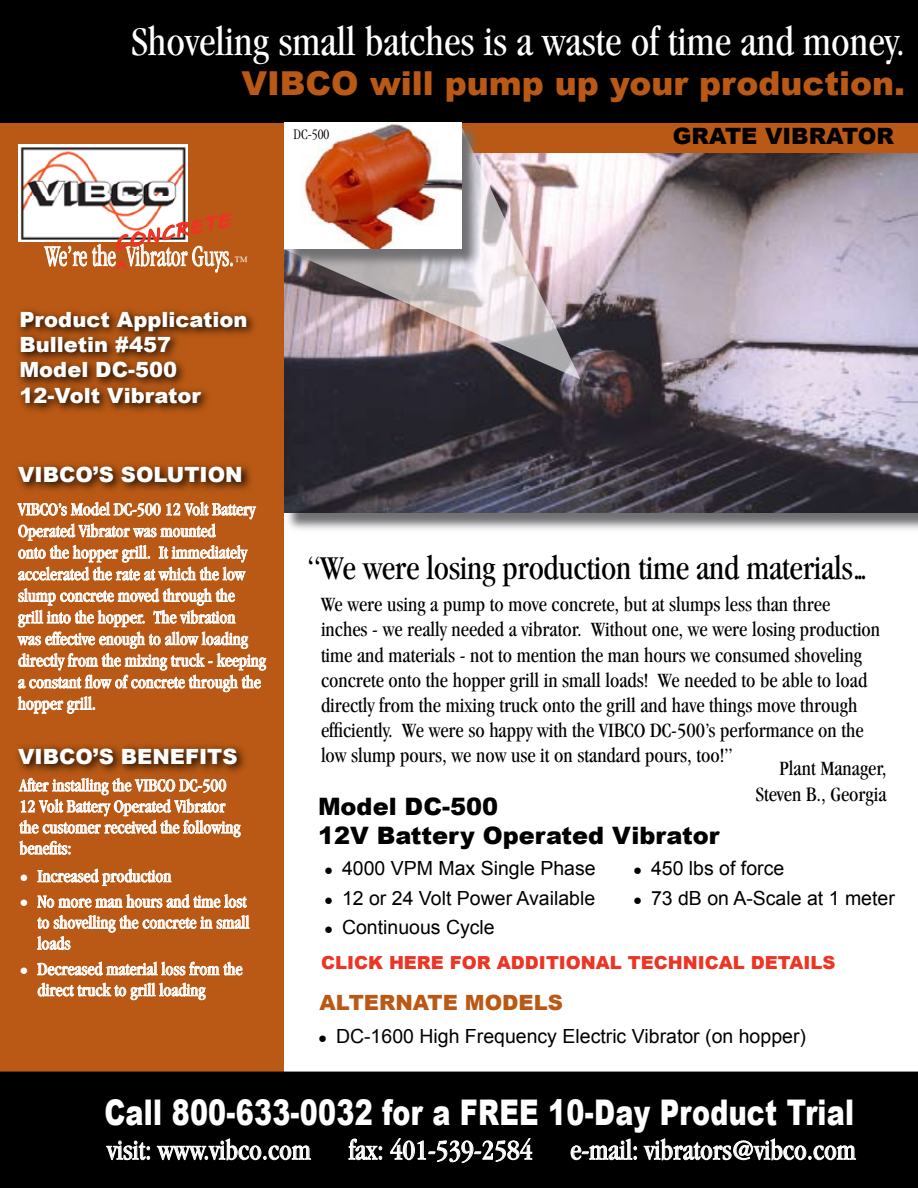
<style>
.page{position:relative;width:918px;height:1188px;background:#fff}
.page>*{position:absolute;margin:0;border:0;box-sizing:border-box;transform-origin:0 0}
.t1{font:condensed 42px "Garamond";color:#fff}
.t2{font:900 35.4px "Arial";letter-spacing:.01em;color:#fff;scale:.76 1}
.t3{font:condensed 34.5px "Garamond";letter-spacing:-.01em;color:#000}
.t4{font:900 33px "Arial";color:#b95915}
.t5{font:300 condensed 30px "Garamond";color:#fff;scale:.8 1}
.t6{font:condensed 28.5px "Garamond";color:#fff}
.t7{font:900 24px/28.8px "Arial";color:#000}
.t8{font:900 22.5px "Arial";color:#000}
.t9{font:condensed 21px/25.2px "Garamond";color:#000}
.t10{font:900 21px/25.2px "Arial";color:#fff}
.t11{font:900 21px "Arial";color:#b95915}
.t12{font:19.5px/29.4px "Arial";color:#000;text-align:justify}
.t13{font:condensed 18px/21.6px "Garamond";color:#fff}
.t14{font:900 18px "Arial";color:#ee3424}
.t15{font:15px "Annifont";color:#ee3424}
.t16{font:300 condensed 15px "Garamond";color:#000}
.t17{font:15px/29.4px "Arial";color:#000;text-align:justify}
.t18{font:15px/25.5px "Arial";color:#fff}
.s1{font-size:15px}
</style>
<div class="page">
<svg style="left:288px;top:513px;width:630px;height:17px;background:#a5a4a6"></svg>
<img style="left:284px;top:153px;width:634px;height:360px">
<div style="left:0;top:116px;width:284px;height:968px;background:#b95915"></div>
<div style="left:0;top:1072px;width:918px;height:116px;background:#000"></div>
<svg style="left:106px;top:1140px;width:44px;height:20px"></svg>
<svg style="left:156px;top:1138px;width:155px;height:23px;background:#3e3e3e"></svg>
<svg style="left:348px;top:1138px;width:34px;height:22px"></svg>
<svg style="left:390px;top:1138px;width:143px;height:25px;background:#3b3b3b"></svg>
<svg style="left:570px;top:1138px;width:67px;height:22px"></svg>
<svg style="left:643px;top:1138px;width:213px;height:23px;background:#434343"></svg>
<svg style="left:17px;top:464px;width:234px;height:15px"></svg>
<svg style="left:17px;top:479px;width:250px;height:235px"></svg>
<svg style="left:17px;top:745px;width:228px;height:28px"></svg>
<svg style="left:18px;top:777px;width:223px;height:78px"></svg>
<svg style="left:37px;top:868px;width:135px;height:18px"></svg>
<svg style="left:37px;top:894px;width:210px;height:15px"></svg>
<svg style="left:37px;top:915px;width:213px;height:36px"></svg>
<svg style="left:37px;top:961px;width:206px;height:15px"></svg>
<svg style="left:37px;top:982px;width:169px;height:18px"></svg>
<img style="left:18px;top:144px;width:26px;height:98px">
<svg style="left:44px;top:144px;width:189px;height:129px"></svg>
<div style="left:279px;top:112px;width:639px;height:41px;background:#b95915"></div>
<div style="left:0;top:0;width:918px;height:123px;background:#000"></div>
<svg style="left:18px;top:309px;width:237px;height:103px"></svg>
<svg style="left:284px;top:153px;width:296px;height:227px;background:#aea0a5"></svg>
<svg style="left:285px;top:123px;width:197px;height:146px;background:#a09899"></svg>
<img style="left:284px;top:122px;width:177px;height:126px">
<h1 class="t1" style="left:132px;top:19px;width:775px">Shoveling small batches is a waste of time and money.</h1>
<h3 class="t4" style="left:241px;top:59px;width:665px">VIBCO will pump up your production.</h3>
<p class="t15" style="left:112px;top:231px;width:121px;rotate:-12deg">CONCRETE</p>
<h3 class="t5" style="left:45px;top:240px;width:256px">We’re the<sub>^</sub>Vibrator Guys.<span class="s1">™</span></h3>
<p class="t10" style="left:20px;top:306px;width:229px">Product Application<br>Bulletin #457<br>Model DC-500<br>12-Volt Vibrator</p>
<p class="t10" style="left:18px;top:461px;width:226px">VIBCO’S SOLUTION</p>
<p class="t13" style="left:18px;top:498px;width:249px">VIBCO’s Model DC-500 12 Volt Battery Operated Vibrator was mounted<br>onto the hopper grill. It immediately accelerated the rate at which the low slump concrete moved through the<br>grill into the hopper. The vibration<br>was effective enough to allow loading directly from the mixing truck - keeping a constant flow of concrete through the hopper grill.</p>
<p class="t10" style="left:18px;top:743px;width:221px">VIBCO’S BENEFITS</p>
<p class="t13" style="left:20px;top:775px;width:222px;line-height:21px">After installing the VIBCO DC-500<br>12 Volt Battery Operated Vibrator the customer received the following benefits:</p>
<p class="t13" style="left:38px;top:863px;width:210px;line-height:25.5px">Increased production<br>No more man hours and time lost</p>
<p class="t13" style="left:38px;top:912px;width:213px;line-height:21px">to shovelling the concrete in small loads</p>
<p class="t13" style="left:38px;top:958px;width:206px;line-height:21px">Decreased material loss from the direct truck to grill loading</p>
<p class="t18" style="left:20px;top:864px;width:11px">● ●</p>
<p class="t18" style="left:20px;top:957px;width:11px">●</p>
<p class="t16" style="left:294px;top:126px;width:37px">DC-500</p>
<p class="t8" style="left:673px;top:119px;width:223px">GRATE VIBRATOR</p>
<h3 class="t3" style="left:308px;top:548px;width:561px">“We were losing production time and materials...</h3>
<p class="t9" style="left:321px;top:592px;width:561px">We were using a pump to move concrete, but at slumps less than three inches - we really needed a vibrator. Without one, we were losing production time and materials - not to mention the man hours we consumed shoveling concrete onto the hopper grill in small loads! We needed to be able to load directly from the mixing truck onto the grill and have things move through efficiently. We were so happy with the VIBCO DC-500’s performance on the low slump pours, we now use it on standard pours, too!”</p>
<p class="t9" style="left:756px;top:756px;width:132px;text-align:right">Plant Manager,<br>Steven B., Georgia</p>
<h3 class="t7" style="left:318px;top:791px;width:403px">Model DC-500<br>12V Battery Operated Vibrator</h3>
<p class="t17" style="left:324px;top:855px;width:11px">● ● ●</p>
<p class="t12" style="left:651px;top:854px;width:245px">450 lbs of force<br>73 dB on A-Scale at 1 meter</p>
<p class="t12" style="left:342px;top:854px;width:255px">4000 VPM Max Single Phase 12 or 24 Volt Power Available Continuous Cycle</p>
<p class="t17" style="left:633px;top:855px;width:11px">● ●</p>
<p class="t14" style="left:321px;top:949px;width:516px">CLICK HERE FOR ADDITIONAL TECHNICAL DETAILS</p>
<p class="t11" style="left:320px;top:987px;width:245px">ALTERNATE MODELS</p>
<p class="t12" style="left:318px;top:1022px;width:490px"><span class="s1">●</span> DC-1600 High Frequency Electric Vibrator (on hopper)</p>
<h2 class="t2" style="left:104px;top:1086px;width:988px">Call 800-633-0032 for a FREE 10-Day Product Trial</h2>
<h3 class="t6" style="left:107px;top:1134px;width:205px">visit: www.vibco.com</h3>
<h3 class="t6" style="left:349px;top:1134px;width:185px">fax: 401-539-2584</h3>
<h3 class="t6" style="left:570px;top:1134px;width:287px">e-mail: vibrators@vibco.com</h3>
</div>
